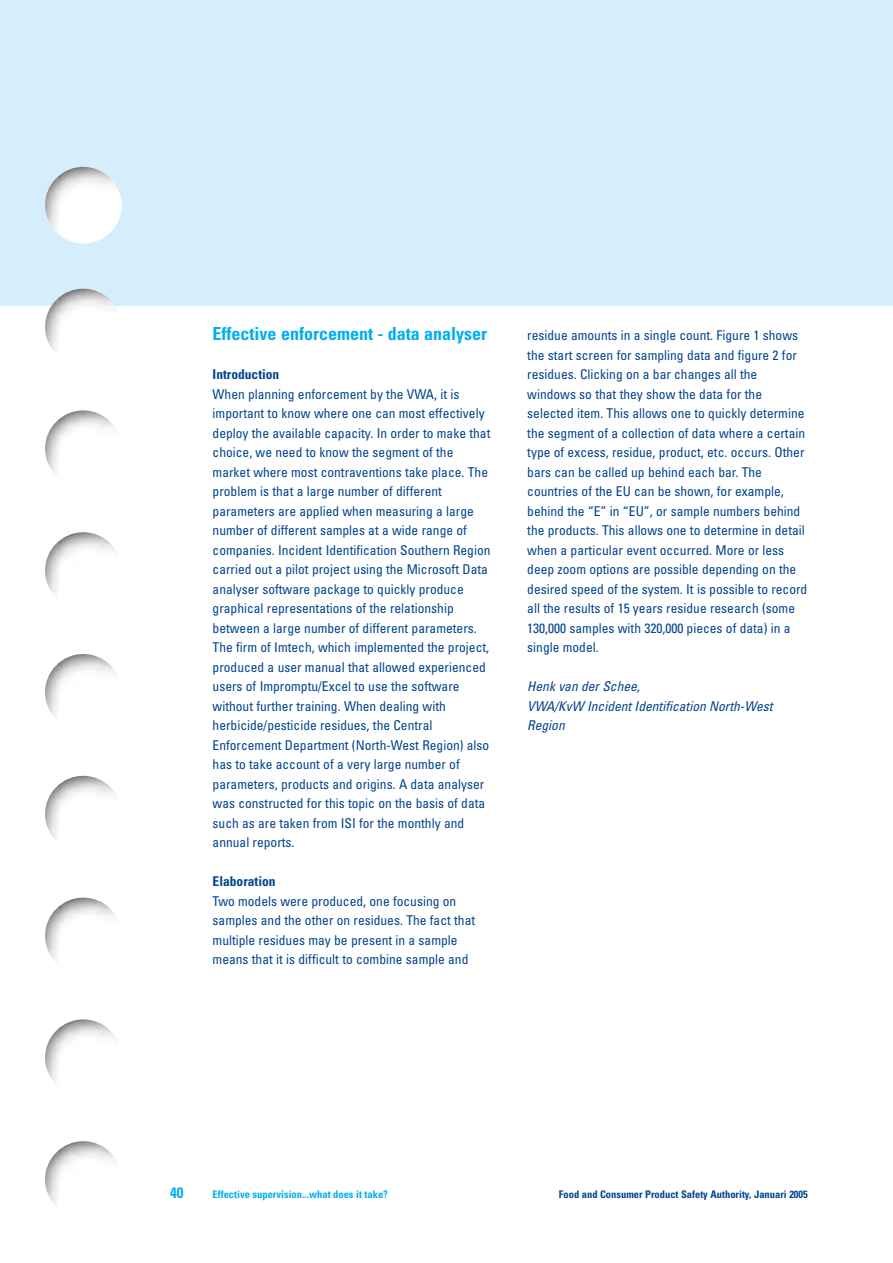
<style>
.page{position:relative;width:893px;height:1263px;background:#fff}
.page>*{position:absolute;margin:0;border:0;box-sizing:border-box;transform-origin:0 0}
.t1{font:700 condensed 18px "Univers";color:#00aeef}
.t2{font:700 condensed 15px "Univers";color:#00aeef}
.t3{font:condensed 13.5px/19.5px "Univers";color:#02448d}
.t4{font:italic condensed 13.5px/19.5px "Univers";color:#02448d}
.t5{font:700 condensed 13.5px "Univers";color:#02448d}
.t6{font:700 condensed 10.5px "Univers";color:#02448d}
.t7{font:700 condensed 10.5px "Univers";color:#00aeef}
</style>
<div class="page">
<div style="left:0;top:0;width:893px;height:306px;background:#d4effb"></div>
<img style="left:45px;top:167px;width:77px;height:76px;border-radius:50%">
<img style="left:45px;top:289px;width:77px;height:76px;border-radius:50%">
<img style="left:45px;top:410px;width:77px;height:77px;border-radius:50%">
<img style="left:45px;top:532px;width:77px;height:77px;border-radius:50%">
<img style="left:45px;top:654px;width:77px;height:76px;border-radius:50%">
<img style="left:45px;top:776px;width:77px;height:76px;border-radius:50%">
<img style="left:45px;top:898px;width:77px;height:76px;border-radius:50%">
<img style="left:45px;top:1019px;width:77px;height:77px;border-radius:50%">
<img style="left:45px;top:1141px;width:77px;height:77px;border-radius:50%">
<h1 class="t1" style="left:213px;top:327px;width:276px">Effective enforcement - data analyser</h1>
<p class="t5" style="left:213px;top:370px;width:68px">Introduction</p>
<p class="t3" style="left:213px;top:385px;width:279px">When planning enforcement by the VWA, it is important to know where one can most effectively deploy the available capacity. In order to make that choice, we need to know the segment of the market where most contraventions take place. The problem is that a large number of different parameters are applied when measuring a large number of different samples at a wide range of companies. Incident Identification Southern Region carried out a pilot project using the Microsoft Data analyser software package to quickly produce graphical representations of the relationship between a large number of different parameters.<br>The firm of Imtech, which implemented the project, produced a user manual that allowed experienced users of Impromptu/Excel to use the software without further training. When dealing with herbicide/pesticide residues, the Central Enforcement Department (North-West Region) also has to take account of a very large number of parameters, products and origins. A data analyser was constructed for this topic on the basis of data such as are taken from ISI for the monthly and annual reports.</p>
<p class="t5" style="left:213px;top:877px;width:65px">Elaboration</p>
<p class="t3" style="left:213px;top:892px;width:264px">Two models were produced, one focusing on samples and the other on residues. The fact that multiple residues may be present in a sample means that it is difficult to combine sample and</p>
<p class="t3" style="left:527px;top:327px;width:282px">residue amounts in a single count. Figure 1 shows the start screen for sampling data and figure 2 for residues. Clicking on a bar changes all the windows so that they show the data for the selected item. This allows one to quickly determine the segment of a collection of data where a certain type of excess, residue, product, etc. occurs. Other bars can be called up behind each bar. The countries of the EU can be shown, for example, behind the “E” in “EU”, or sample numbers behind the products. This allows one to determine in detail when a particular event occurred. More or less deep zoom options are possible depending on the desired speed of the system. It is possible to record all the results of 15 years residue research (some 130,000 samples with 320,000 pieces of data) in a single model.</p>
<p class="t4" style="left:527px;top:678px;width:247px">Henk van der Schee,<br>VWA/KvW Incident Identification North-West<br>Region</p>
<p class="t2" style="left:170px;top:1187px;width:15px">40</p>
<p class="t7" style="left:213px;top:1191px;width:177px">Effective supervision...what does it take?</p>
<p class="t6" style="left:559px;top:1191px;width:251px">Food and Consumer Product Safety Authority, Januari 2005</p>
</div>
